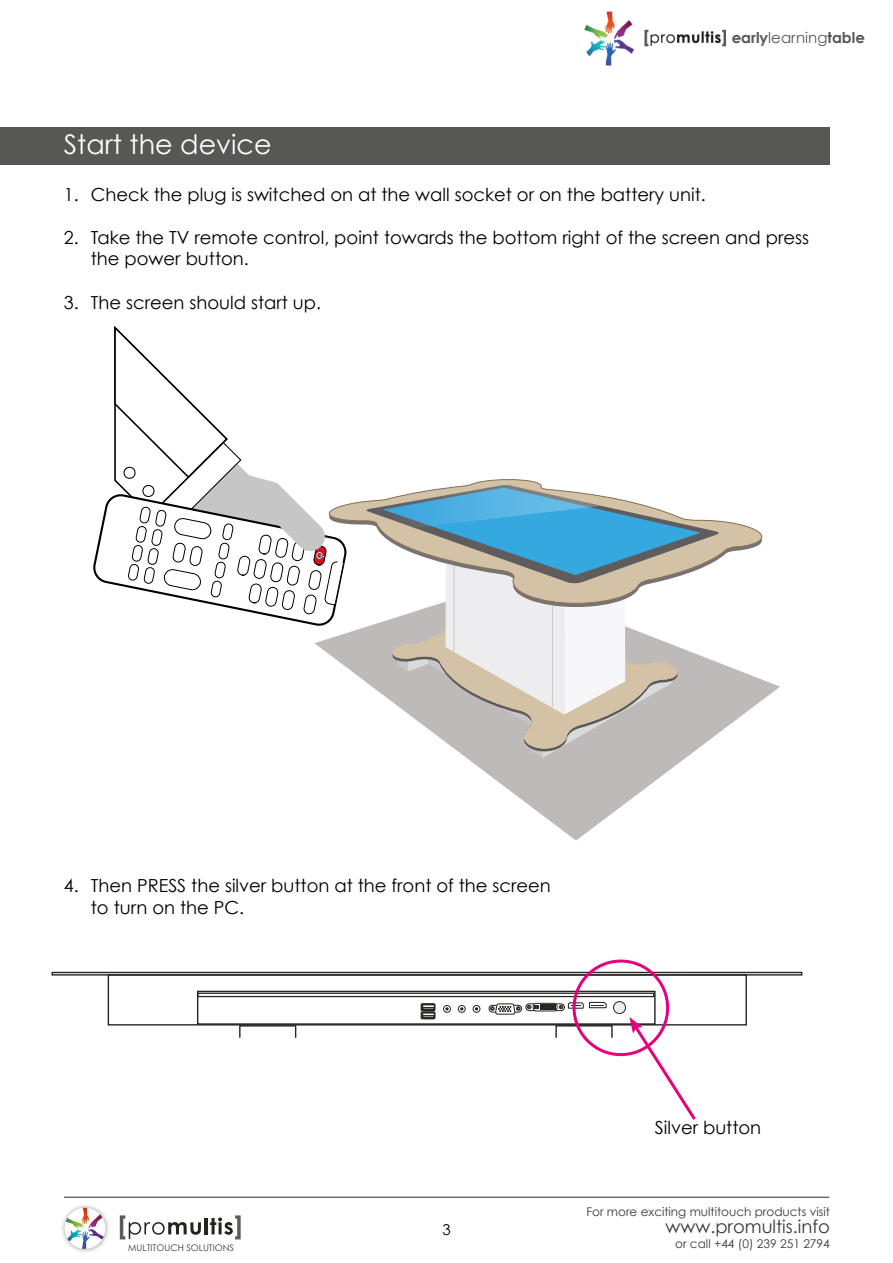
<style>
.page{position:relative;width:893px;height:1263px;background:#fff}
.page>*{position:absolute;margin:0;border:0;box-sizing:border-box;transform-origin:0 0}
.t1{font:27px "Century Gothic";color:#fff}
.t2{font:18px/21.6px "Century Gothic";color:#000}
.t3{font:18px "Century Gothic";color:#3b3836}
.t4{font:700 15px "Century Gothic";color:#575756}
.t5{font:15px "Century Gothic";color:#000}
.t6{font:12px "Century Gothic";color:#3b3836}
.t7{font:9.15px "Century Gothic";color:#3b3836}
.s1{font-weight:400}
</style>
<div class="page">
<svg style="left:467px;top:679px;width:313px;height:161px"></svg>
<svg style="left:93px;top:326px;width:669px;height:432px"></svg>
<div style="left:239px;top:1025px;width:57px;height:13px;border:1px solid #2b2523"></div>
<div style="left:555px;top:1025px;width:58px;height:13px;border:1px solid #2b2523"></div>
<div style="left:108px;top:974px;width:639px;height:51px;border:1px solid #2b2523"></div>
<div style="left:52px;top:972px;width:750px;height:3px;border:1px solid #2b2523"></div>
<div style="left:197px;top:993px;width:457px;height:4px;border:1px solid #26231e"></div>
<div style="left:197px;top:991px;width:459px;height:34px;border:1px solid #26231e"></div>
<div style="left:458px;top:1005px;width:8px;height:8px;border:1px solid #2b2523;border-radius:50%"></div>
<div style="left:473px;top:1005px;width:7px;height:8px;border:1px solid #2b2523;border-radius:50%"></div>
<div style="left:443px;top:1005px;width:8px;height:8px;border:1px solid #2b2523;border-radius:50%"></div>
<div style="left:613px;top:1001px;width:12px;height:12px;background:#ededed;border-radius:50%"></div>
<div style="left:613px;top:1001px;width:13px;height:13px;border:1px solid #2b2523;border-radius:50%"></div>
<svg style="left:421px;top:1003px;width:15px;height:16px"></svg>
<svg style="left:489px;top:1001px;width:118px;height:14px"></svg>
<hr style="left:64px;top:1196px;width:765px;height:2px;background:#6e6a69">
<img style="left:62px;top:1205px;width:47px;height:47px">
<div style="left:65px;top:1208px;width:40px;height:41px;background:#fff;border-radius:50%"></div>
<img style="left:88px;top:1214px;width:14px;height:14px">
<img style="left:67px;top:1229px;width:15px;height:13px">
<img style="left:82px;top:1231px;width:8px;height:18px">
<img style="left:88px;top:1229px;width:16px;height:11px">
<img style="left:66px;top:1218px;width:18px;height:10px">
<img style="left:82px;top:1208px;width:7px;height:16px">
<svg style="left:120px;top:1215px;width:81px;height:24px"></svg>
<hr style="left:205px;top:1218px;width:3px;height:16px;background:#26231e">
<svg style="left:210px;top:1215px;width:31px;height:24px"></svg>
<img style="left:584px;top:12px;width:141px;height:54px">
<div style="left:0;top:128px;width:829px;height:37px;background:#575756"></div>
<svg style="left:629px;top:1017px;width:70px;height:103px"></svg>
<div style="left:573px;top:959px;width:96px;height:97px;border:3px solid #e6007d;border-radius:50%"></div>
<p class="t4" style="left:732px;top:28px;width:135px">early<span class="s1">learning</span>table</p>
<h1 class="t1" style="left:64px;top:128px;width:209px">Start the device</h1>
<p class="t2" style="left:64px;top:183px;width:643px">1. Check the plug is switched on at the wall socket or on the battery unit.</p>
<p class="t2" style="left:91px;top:226px;width:720px;text-indent:-27px">2. Take the TV remote control, point towards the bottom right of the screen and press the power button.</p>
<p class="t2" style="left:64px;top:291px;width:259px">3. The screen should start up.</p>
<p class="t2" style="left:91px;top:874px;width:462px;text-indent:-27px">4. Then PRESS the silver button at the front of the screen to turn on the PC.</p>
<p class="t5" style="left:442px;top:1220px;width:10px">3</p>
<p class="t2" style="left:655px;top:1116px;width:108px">Silver button</p>
<p class="t6" style="left:586px;top:1203px;width:245px">For more exciting multitouch products visit</p>
<p class="t3" style="left:665px;top:1214px;width:166px">www.promultis.info</p>
<p class="t7" style="left:128px;top:1241px;width:107px">MULTITOUCH SOLUTIONS</p>
<p class="t6" style="left:675px;top:1235px;width:156px">or call +44 (0) 239 251 2794</p>
</div>
